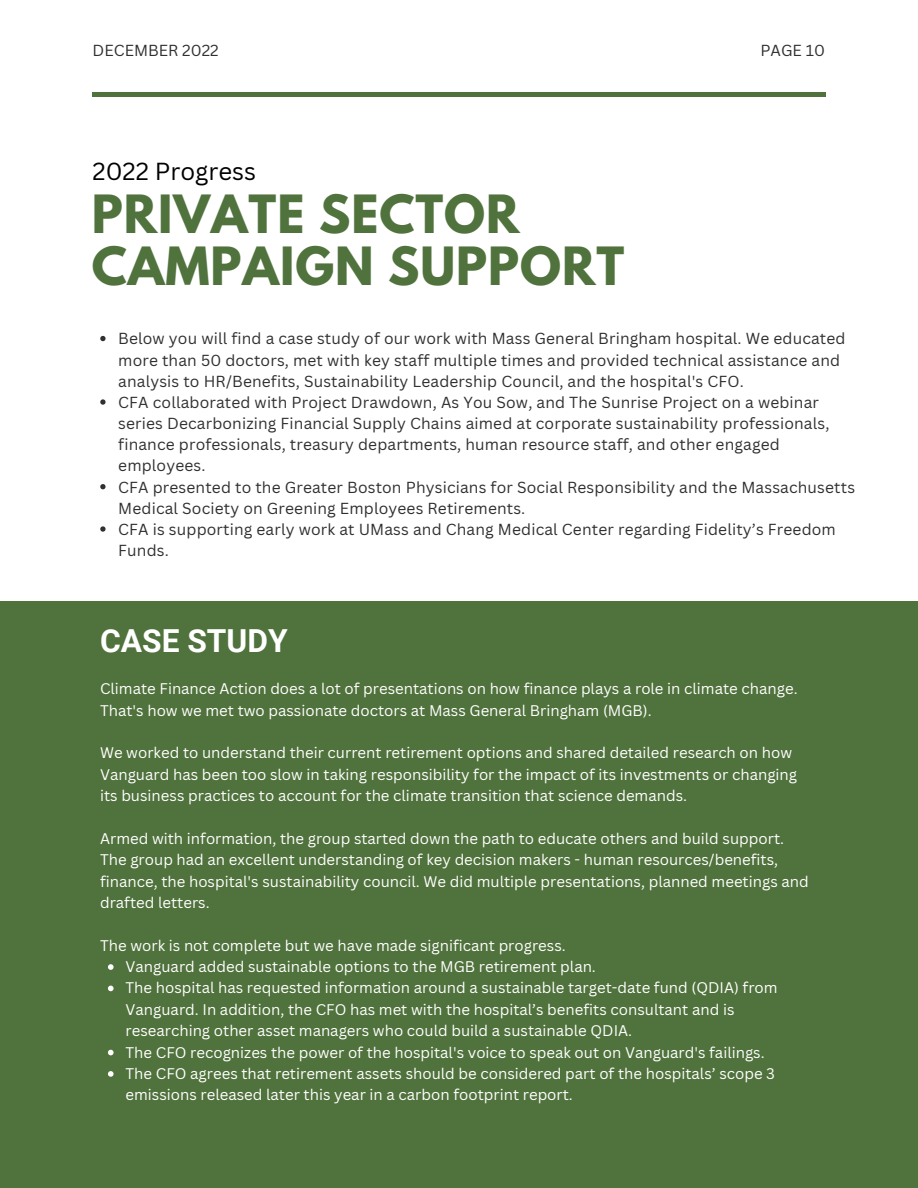
<style>
.page{position:relative;width:918px;height:1188px;background:#fff}
.page>*{position:absolute;margin:0;border:0;box-sizing:border-box;transform-origin:0 0}
.t1{font:700 46.65px/51.8px "League Spartan";letter-spacing:.02em;color:#50723c}
.t2{font:700 31.8px "Roboto";color:#fff}
.t3{font:24px "Canva Sans";color:#000}
.t4{font:15.6px/21.1px "Canva Sans";letter-spacing:.01em;color:#303030}
.t5{font:15px/21.3px "Canva Sans";color:#fff}
</style>
<div class="page">
<hr style="left:93px;top:93px;width:733px;height:4px;background:#50723c">
<svg style="left:100px;top:336px;width:6px;height:5px"></svg>
<svg style="left:100px;top:399px;width:6px;height:6px"></svg>
<svg style="left:100px;top:484px;width:6px;height:5px"></svg>
<svg style="left:100px;top:526px;width:6px;height:6px"></svg>
<div style="left:0;top:601px;width:917px;height:587px;background:#50723c"></div>
<svg style="left:108px;top:964px;width:6px;height:6px"></svg>
<svg style="left:108px;top:986px;width:6px;height:5px"></svg>
<svg style="left:108px;top:1050px;width:6px;height:5px"></svg>
<svg style="left:108px;top:1071px;width:6px;height:6px"></svg>
<p class="t4" style="left:93px;top:39px;width:128px">DECEMBER 2022</p>
<p class="t4" style="left:761px;top:39px;width:66px">PAGE 10</p>
<h3 class="t3" style="left:93px;top:155px;width:165px">2022 Progress</h3>
<h1 class="t1" style="left:92px;top:194px;width:534px">PRIVATE SECTOR<br>CAMPAIGN SUPPORT</h1>
<p class="t4" style="left:118px;top:328px;width:738px">Below you will find a case study of our work with Mass General Bringham hospital. We educated more than 50 doctors, met with key staff multiple times and provided technical assistance and analysis to HR/Benefits, Sustainability Leadership Council, and the hospital's CFO.<br>CFA collaborated with Project Drawdown, As You Sow, and The Sunrise Project on a webinar series Decarbonizing Financial Supply Chains aimed at corporate sustainability professionals, finance professionals, treasury departments, human resource staff, and other engaged employees.<br>CFA presented to the Greater Boston Physicians for Social Responsibility and the Massachusetts Medical Society on Greening Employees Retirements.<br>CFA is supporting early work at UMass and Chang Medical Center regarding Fidelity’s Freedom Funds.</p>
<h2 class="t2" style="left:100px;top:623px;width:189px">CASE STUDY</h2>
<p class="t5" style="left:100px;top:678px;width:699px">Climate Finance Action does a lot of presentations on how finance plays a role in climate change.<br>That's how we met two passionate doctors at Mass General Bringham (MGB).</p>
<p class="t5" style="left:100px;top:742px;width:699px">We worked to understand their current retirement options and shared detailed research on how<br>Vanguard has been too slow in taking responsibility for the impact of its investments or changing its business practices to account for the climate transition that science demands.</p>
<p class="t5" style="left:100px;top:827px;width:710px">Armed with information, the group started down the path to educate others and build support.<br>The group had an excellent understanding of key decision makers - human resources/benefits, finance, the hospital's sustainability council. We did multiple presentations, planned meetings and drafted letters.</p>
<p class="t5" style="left:100px;top:934px;width:467px">The work is not complete but we have made significant progress.</p>
<p class="t5" style="left:126px;top:956px;width:654px">Vanguard added sustainable options to the MGB retirement plan.<br>The hospital has requested information around a sustainable target-date fund (QDIA) from Vanguard. In addition, the CFO has met with the hospital’s benefits consultant and is researching other asset managers who could build a sustainable QDIA.<br>The CFO recognizes the power of the hospital's voice to speak out on Vanguard's failings.<br>The CFO agrees that retirement assets should be considered part of the hospitals’ scope 3 emissions released later this year in a carbon footprint report.</p>
</div>
